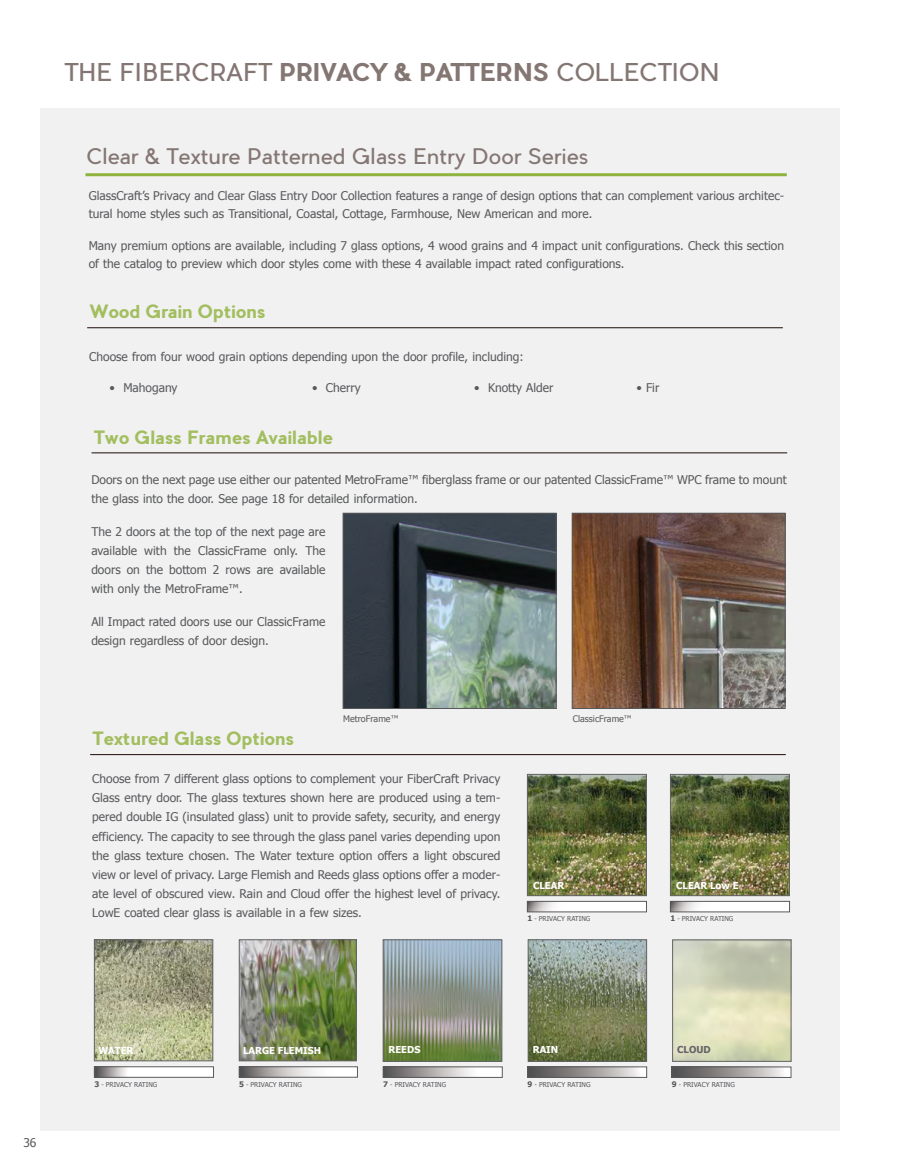
<style>
.page{position:relative;width:905px;height:1175px;background:#fff}
.page>*{position:absolute;margin:0;border:0;box-sizing:border-box;transform-origin:0 0}
.t1{font:24px "Pier Sans";color:#847673}
.t2{font:21px "Pier Sans";color:#847673}
.t3{font:700 18px "Pier Sans";color:#a3be5f}
.t4{font:12px/19.2px "Tahoma";color:#58595b}
.t5{font:700 9.6px "Tahoma";color:#fff}
.t6{font:700 9.6px "Tahoma";color:#636466}
.t7{font:9px "Tahoma";color:#58595b}
.t8{font:6.75px "Tahoma";color:#58595b}
.s1{font-weight:700}
.s2{font-weight:700;font-size:7.65px}
</style>
<div class="page">
<hr style="left:904px;top:1018px;width:1px;height:156px;background:#e6e7e8">
<div style="left:40px;top:108px;width:799px;height:1022px;background:#f1f1f2"></div>
<hr style="left:90px;top:754px;width:695px;height:1px;background:#1c0b06">
<img style="left:530px;top:941px;width:114px;height:118px">
<div style="left:528px;top:939px;width:118px;height:122px;border:1px solid #636466"></div>
<svg style="left:529px;top:1068px;width:115px;height:7px"></svg>
<div style="left:527px;top:1066px;width:119px;height:11px;border:1px solid #58595b"></div>
<img style="left:385px;top:941px;width:115px;height:118px">
<div style="left:383px;top:939px;width:119px;height:122px;border:1px solid #636466"></div>
<svg style="left:385px;top:1068px;width:115px;height:7px"></svg>
<div style="left:383px;top:1066px;width:119px;height:11px;border:1px solid #58595b"></div>
<img style="left:96px;top:941px;width:115px;height:117px">
<div style="left:94px;top:939px;width:119px;height:121px;border:1px solid #636466"></div>
<svg style="left:96px;top:1068px;width:116px;height:7px"></svg>
<div style="left:94px;top:1066px;width:120px;height:11px;border:1px solid #58595b"></div>
<img style="left:241px;top:941px;width:113px;height:117px">
<div style="left:239px;top:939px;width:117px;height:121px;border:1px solid #636466"></div>
<svg style="left:241px;top:1068px;width:114px;height:7px"></svg>
<div style="left:239px;top:1066px;width:118px;height:11px;border:1px solid #58595b"></div>
<div style="left:672px;top:939px;width:119px;height:122px;border:1px solid #636466"></div>
<svg style="left:673px;top:1068px;width:116px;height:7px"></svg>
<div style="left:671px;top:1066px;width:120px;height:11px;border:1px solid #58595b"></div>
<img style="left:529px;top:776px;width:115px;height:117px">
<div style="left:527px;top:774px;width:119px;height:121px;border:1px solid #636466"></div>
<svg style="left:529px;top:903px;width:115px;height:7px"></svg>
<div style="left:527px;top:901px;width:119px;height:11px;border:1px solid #58595b"></div>
<img style="left:672px;top:776px;width:115px;height:117px">
<div style="left:670px;top:774px;width:119px;height:121px;border:1px solid #636466"></div>
<svg style="left:672px;top:903px;width:115px;height:7px"></svg>
<div style="left:670px;top:901px;width:119px;height:11px;border:1px solid #58595b"></div>
<hr style="left:87px;top:327px;width:695px;height:1px;background:#1c0b06">
<hr style="left:91px;top:452px;width:696px;height:1px;background:#1c0b06">
<img style="left:574px;top:515px;width:209px;height:191px">
<div style="left:572px;top:513px;width:213px;height:195px;border:1px solid #58595b"></div>
<hr style="left:85px;top:173px;width:701px;height:3px;background:#8eb33e">
<img style="left:345px;top:515px;width:209px;height:191px">
<div style="left:343px;top:513px;width:213px;height:195px;border:1px solid #58595b"></div>
<h1 class="t1" style="left:65px;top:57px;width:656px">THE FIBERCRAFT <span class="s1">PRIVACY &amp; PATTERNS</span> COLLECTION</h1>
<h2 class="t2" style="left:86px;top:143px;width:504px">Clear &amp; Texture Patterned Glass Entry Door Series</h2>
<p class="t4" style="left:89px;top:186px;width:697px;line-height:18px">GlassCraft’s Privacy and Clear Glass Entry Door Collection features a range of design options that can complement various architec&shy;tural home styles such as Transitional, Coastal, Cottage, Farmhouse, New American and more.</p>
<p class="t4" style="left:89px;top:236px;width:697px;line-height:18px">Many premium options are available, including 7 glass options, 4 wood grains and 4 impact unit configurations. Check this section of the catalog to preview which door styles come with these 4 available impact rated configurations.</p>
<h3 class="t3" style="left:90px;top:300px;width:177px">Wood Grain Options</h3>
<p class="t4" style="left:89px;top:346px;width:436px">Choose from four wood grain options depending upon the door profile, including:</p>
<p class="t4" style="left:110px;top:377px;width:69px">• Mahogany</p>
<p class="t4" style="left:312px;top:377px;width:50px">• Cherry</p>
<p class="t4" style="left:474px;top:377px;width:81px">• Knotty Alder</p>
<p class="t4" style="left:636px;top:377px;width:24px">• Fir</p>
<h3 class="t3" style="left:94px;top:425px;width:240px">Two Glass Frames Available</h3>
<p class="t4" style="left:91px;top:469px;width:697px">Doors on the next page use either our patented MetroFrame™ fiberglass frame or our patented ClassicFrame™ WPC frame to mount the glass into the door. See page 18 for detailed information.</p>
<p class="t4" style="left:91px;top:521px;width:236px;text-align:justify">The 2 doors at the top of the next page are available with the ClassicFrame only. The doors on the bottom 2 rows are available with only the MetroFrame™.</p>
<p class="t4" style="left:91px;top:611px;width:235px">All Impact rated doors use our ClassicFrame design regardless of door design.</p>
<p class="t7" style="left:343px;top:713px;width:57px">MetroFrame™</p>
<p class="t7" style="left:572px;top:713px;width:61px">ClassicFrame™</p>
<h3 class="t3" style="left:93px;top:727px;width:202px">Textured Glass Options</h3>
<p class="t4" style="left:92px;top:768px;width:409px;text-align:justify">Choose from 7 different glass options to complement your FiberCraft Privacy Glass entry door. The glass textures shown here are produced using a tem&shy;pered double IG (insulated glass) unit to provide safety, security, and energy efficiency. The capacity to see through the glass panel varies depending upon the glass texture chosen. The Water texture option offers a light obscured view or level of privacy. Large Flemish and Reeds glass options offer a moder&shy;ate level of obscured view. Rain and Cloud offer the highest level of privacy.<br>LowE coated clear glass is available in a few sizes.</p>
<p class="t5" style="left:533px;top:879px;width:33px">CLEAR</p>
<p class="t8" style="left:527px;top:914px;width:65px"><span class="s2">1</span> - PRIVACY RATING</p>
<p class="t5" style="left:676px;top:879px;width:64px">CLEAR Low E</p>
<p class="t8" style="left:670px;top:914px;width:65px"><span class="s2">1</span> - PRIVACY RATING</p>
<p class="t4" style="left:23px;top:1132px;width:15px">36</p>
<p class="t5" style="left:98px;top:1043px;width:36px">WATER</p>
<p class="t8" style="left:94px;top:1079px;width:65px"><span class="s2">3</span> - PRIVACY RATING</p>
<p class="t5" style="left:243px;top:1043px;width:79px">LARGE FLEMISH</p>
<p class="t8" style="left:239px;top:1079px;width:65px"><span class="s2">5</span> - PRIVACY RATING</p>
<p class="t5" style="left:388px;top:1042px;width:33px">REEDS</p>
<p class="t8" style="left:383px;top:1079px;width:65px"><span class="s2">7</span> - PRIVACY RATING</p>
<p class="t5" style="left:533px;top:1042px;width:27px">RAIN</p>
<p class="t8" style="left:527px;top:1079px;width:65px"><span class="s2">9</span> - PRIVACY RATING</p>
<p class="t6" style="left:677px;top:1042px;width:35px">CLOUD</p>
<p class="t8" style="left:672px;top:1079px;width:65px"><span class="s2">9</span> - PRIVACY RATING</p>
</div>
